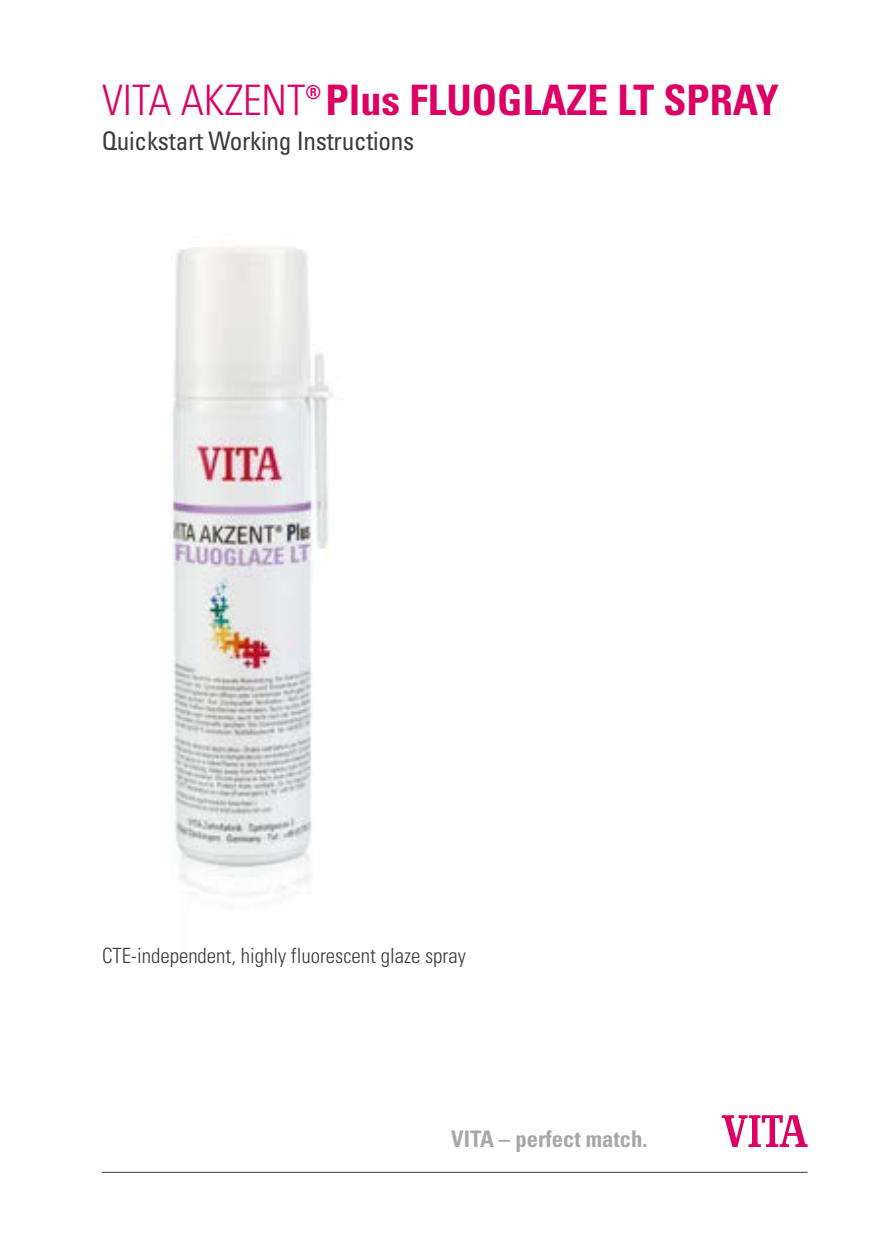
<style>
.page{position:relative;width:893px;height:1259px;background:#fff}
.page>*{position:absolute;margin:0;border:0;box-sizing:border-box;transform-origin:0 0}
.t1{font:700 condensed 42px "Univers LT Std";color:#dd0064}
.t2{font:condensed 25.5px "Univers LT Std";letter-spacing:-.01em;color:#3b3b3a}
.t3{font:700 condensed 22.8px "Univers LT Std";color:#a7a7a8}
.t4{font:300 condensed 21px "Univers LT Std";color:#3b3b3a}
.s1{font-weight:300}
</style>
<div class="page">
<hr style="left:102px;top:1171px;width:706px;height:1px;background:#3b3b3a">
<svg style="left:722px;top:1115px;width:86px;height:32px"></svg>
<img style="left:171px;top:247px;width:163px;height:647px">
<h1 class="t1" style="left:102px;top:75px;width:678px"><span class="s1">VITA AKZENT</span><sup>®</sup> Plus FLUOGLAZE LT SPRAY</h1>
<p class="t2" style="left:102px;top:125px;width:314px">Quickstart Working Instructions</p>
<p class="t4" style="left:102px;top:943px;width:365px">CTE-independent, highly fluorescent glaze spray</p>
<p class="t3" style="left:451px;top:1125px;width:198px">VITA – perfect match.</p>
</div>
